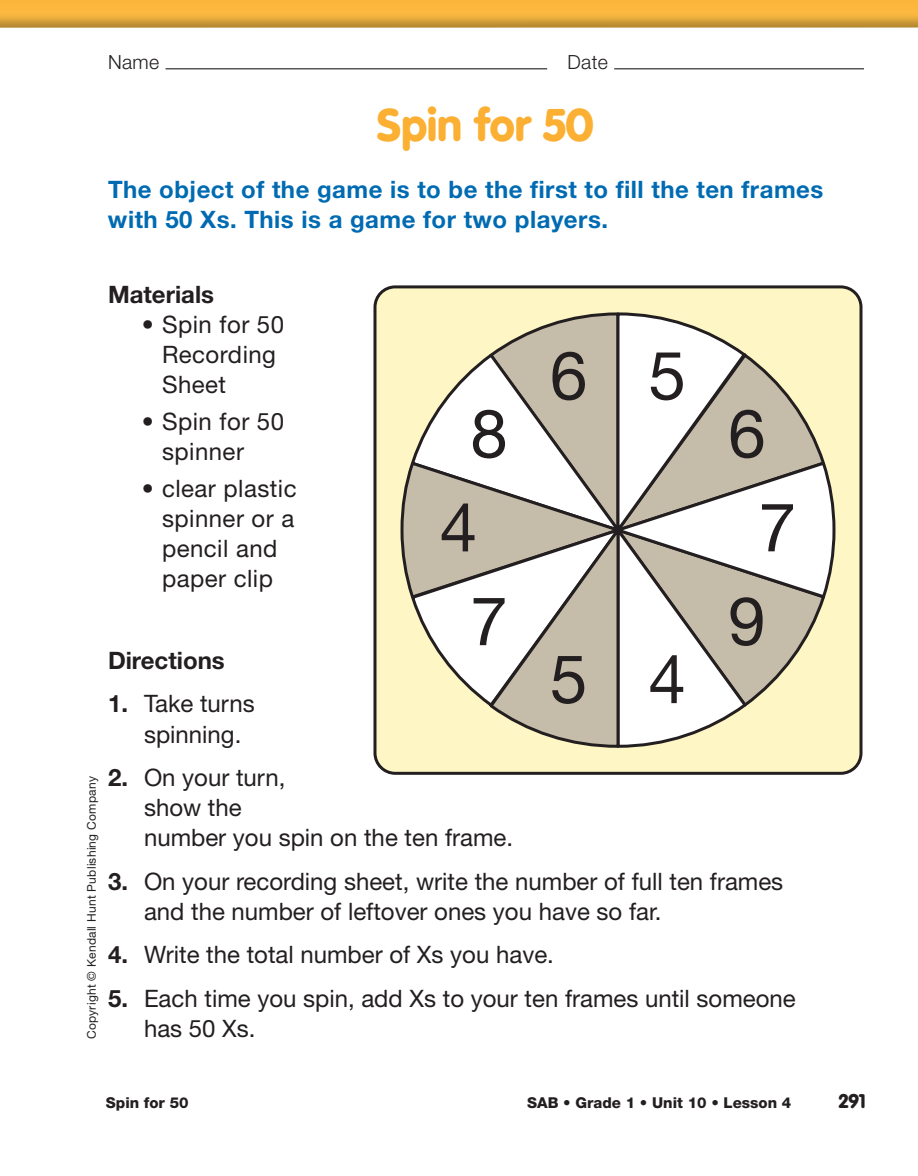
<style>
.page{position:relative;width:918px;height:1176px;background:#fff}
.page>*{position:absolute;margin:0;border:0;box-sizing:border-box;transform-origin:0 0}
.t1{font:67.5px/93.8px "Helvetica Neue";color:#231f20;text-align:center}
.t2{font:900 45px "VAG Rounded Std";color:#fbb033}
.t3{font:24px/30px "Helvetica Neue";color:#231f20}
.t4{font:700 24px/30px "Helvetica Neue";letter-spacing:.02em;color:#006bb2}
.t5{font:24px/30px "Helvetica Neue";letter-spacing:.02em;color:#231f20}
.t6{font:700 24px "Helvetica Neue";color:#231f20}
.t7{font:300 19.5px "Helvetica Neue";letter-spacing:.02em;color:#231f20}
.t8{font:900 19.5px "VAG Rounded Std";color:#231f20}
.t9{font:800 15px "Helvetica Neue";color:#231f20}
.t10{font:12px "Helvetica Neue";letter-spacing:.02em;color:#231f20}
.s1{font-weight:700}
</style>
<div class="page">
<div style="left:0;top:0;width:918px;height:13px;background:#fcb73c"></div>
<img style="left:0;top:13px;width:918px;height:15px">
<hr style="left:166px;top:68px;width:381px;height:1px;background:#231f20">
<hr style="left:614px;top:68px;width:250px;height:1px;background:#231f20">
<div style="left:375px;top:287px;width:486px;height:486px;background:#fef6c4;border-radius:20px"></div>
<div style="left:373px;top:285px;width:489px;height:489px;border:3px solid #231f20;border-radius:20px"></div>
<svg style="left:400px;top:312px;width:436px;height:436px"></svg>
<p class="t7" style="left:108px;top:55px;width:53px">Name</p>
<p class="t7" style="left:567px;top:55px;width:42px">Date</p>
<h2 class="t2" style="left:377px;top:106px;width:218px">Spin for 50</h2>
<p class="t4" style="left:108px;top:177px;width:717px">The object of the game is to be the first to fill the ten frames with 50 Xs. This is a game for two players.</p>
<p class="t10" style="left:87px;top:1038px;width:264px;rotate:-90deg">Copyright © Kendall Hunt Publishing Company</p>
<p class="t6" style="left:108px;top:286px;width:108px">Materials</p>
<p class="t5" style="left:162px;top:312px;width:124px;text-indent:-20px">• Spin for 50<br>Recording<br>Sheet</p>
<p class="t5" style="left:162px;top:409px;width:124px;text-indent:-20px">• Spin for 50 spinner</p>
<p class="t5" style="left:162px;top:475px;width:136px;text-indent:-20px">• clear plastic spinner or a pencil and paper clip</p>
<h1 class="t1" style="left:470px;top:393px;width:39px">8</h1>
<h1 class="t1" style="left:440px;top:487px;width:39px">4</h1>
<h1 class="t1" style="left:470px;top:580px;width:39px">7</h1>
<h1 class="t1" style="left:550px;top:335px;width:138px">6 5</h1>
<h1 class="t1" style="left:728px;top:393px;width:69px">6<br>7<br>9</h1>
<p class="t6" style="left:108px;top:651px;width:118px">Directions</p>
<p class="t3" style="left:144px;top:691px;width:112px;text-indent:-36px"><span class="s1">1.</span> Take turns spinning.</p>
<p class="t3" style="left:144px;top:764px;width:371px;text-indent:-36px"><span class="s1">2.</span> On your turn,<br>show the<br>number you spin on the ten frame.</p>
<p class="t3" style="left:144px;top:868px;width:641px;text-indent:-36px"><span class="s1">3.</span> On your recording sheet, write the number of full ten frames and the number of leftover ones you have so far.</p>
<p class="t3" style="left:108px;top:941px;width:447px"><span class="s1">4.</span> Write the total number of Xs you have.</p>
<p class="t3" style="left:144px;top:985px;width:653px;text-indent:-36px"><span class="s1">5.</span> Each time you spin, add Xs to your ten frames until someone has 50 Xs.</p>
<h1 class="t1" style="left:550px;top:638px;width:138px">5 4</h1>
<p class="t9" style="left:106px;top:1097px;width:84px">Spin for 50</p>
<p class="t9" style="left:527px;top:1097px;width:266px">SAB • Grade 1 • Unit 10 • Lesson 4</p>
<p class="t8" style="left:839px;top:1092px;width:28px">291</p>
</div>
